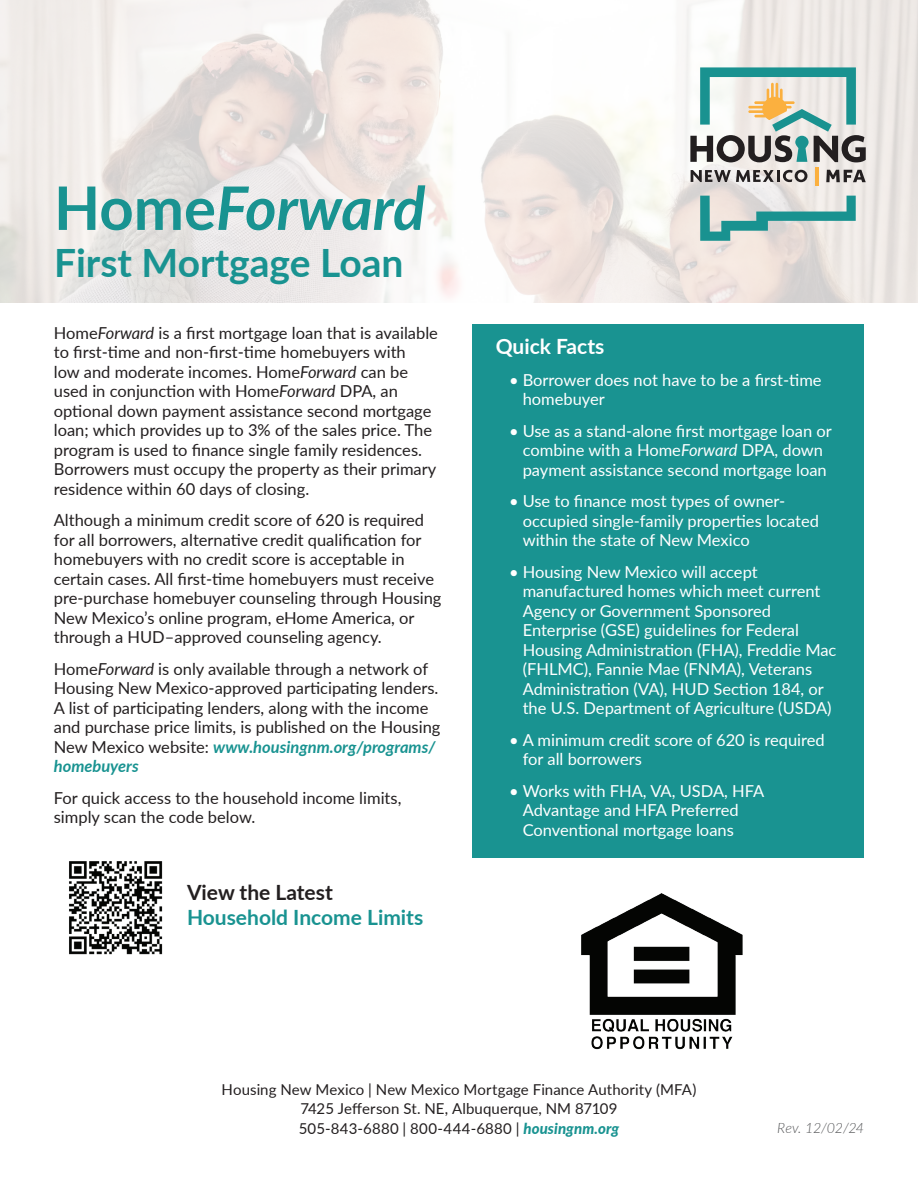
<style>
.page{position:relative;width:918px;height:1188px;background:#fff}
.page>*{position:absolute;margin:0;border:0;box-sizing:border-box;transform-origin:0 0}
.t1{font:italic 700 60px "Lato";letter-spacing:-.005em;color:#199391}
.t2{font:700 39px "Lato";color:#199391}
.t3{font:700 21px "Lato";color:#199391}
.t4{font:700 21px "Lato";color:#231f20}
.t5{font:700 21px "Lato";color:#fff}
.t6{font:16.5px/19.5px "Lato";color:#231f20}
.t7{font:16.5px/19.5px "Lato";color:#fff}
.t8{font:15px/19.5px "Lato";letter-spacing:.005em;color:#231f20;text-align:center}
.t9{font:italic 300 14.25px "Lato";letter-spacing:-.02em;color:#57585a}
.s1{font-style:normal}
.s2{font-style:italic}
.s3{font-weight:700;font-style:italic;color:#199391}
.s4{font-weight:800;font-style:italic;color:#199391}
</style>
<div class="page">
<img style="left:0;top:0;width:918px;height:303px">
<div style="left:472px;top:324px;width:392px;height:534px;background:#199391"></div>
<svg style="left:700px;top:196px;width:156px;height:45px;background:#a9c9c5"></svg>
<hr style="left:815px;top:168px;width:3px;height:18px;background:#fbb03f">
<svg style="left:691px;top:170px;width:116px;height:12px"></svg>
<svg style="left:826px;top:170px;width:40px;height:12px"></svg>
<svg style="left:690px;top:67px;width:176px;height:95px"></svg>
<img style="left:69px;top:861px;width:94px;height:94px">
<img style="left:581px;top:893px;width:162px;height:157px">
<h1 class="t1" style="left:54px;top:164px;width:373px"><span class="s1">Home</span>Forward</h1>
<h2 class="t2" style="left:54px;top:234px;width:351px">First Mortgage Loan</h2>
<p class="t6" style="left:54px;top:322px;width:386px">Home<span class="s2">Forward</span> is a first mortgage loan that is available to first-time and non-first-time homebuyers with<br>low and moderate incomes. Home<span class="s2">Forward</span> can be used in conjunction with Home<span class="s2">Forward</span> DPA, an optional down payment assistance second mortgage loan; which provides up to 3% of the sales price. The program is used to finance single family residences.<br>Borrowers must occupy the property as their primary residence within 60 days of closing.</p>
<p class="t6" style="left:54px;top:510px;width:389px">Although a minimum credit score of 620 is required for all borrowers, alternative credit qualification for homebuyers with no credit score is acceptable in certain cases. All first-time homebuyers must receive pre-purchase homebuyer counseling through Housing New Mexico’s online program, eHome America, or through a HUD–approved counseling agency.</p>
<p class="t6" style="left:54px;top:659px;width:388px">Home<span class="s2">Forward</span> is only available through a network of Housing New Mexico-approved participating lenders.<br>A list of participating lenders, along with the income and purchase price limits, is published on the Housing New Mexico website: <span class="s3">www.housingnm.org/programs/ homebuyers</span></p>
<p class="t6" style="left:54px;top:788px;width:349px">For quick access to the household income limits, simply scan the code below.</p>
<p class="t4" style="left:187px;top:877px;width:147px">View the Latest</p>
<p class="t3" style="left:187px;top:902px;width:238px">Household Income Limits</p>
<p class="t5" style="left:496px;top:331px;width:110px">Quick Facts</p>
<p class="t7" style="left:523px;top:369px;width:300px;text-indent:-13px">• Borrower does not have to be a first-time homebuyer</p>
<p class="t7" style="left:509px;top:420px;width:324px;text-align:center">• Use as a stand-alone first mortgage loan or combine with a Home<span class="s2">Forward</span> DPA, down payment assistance second mortgage loan</p>
<p class="t7" style="left:523px;top:491px;width:298px;text-indent:-13px">• Use to finance most types of owner&shy;occupied single-family properties located within the state of New Mexico</p>
<p class="t7" style="left:523px;top:561px;width:315px;text-indent:-13px">• Housing New Mexico will accept manufactured homes which meet current Agency or Government Sponsored Enterprise (GSE) guidelines for Federal Housing Administration (FHA), Freddie Mac (FHLMC), Fannie Mae (FNMA), Veterans Administration (VA), HUD Section 184, or the U.S. Department of Agriculture (USDA)</p>
<p class="t7" style="left:523px;top:729px;width:304px;text-indent:-13px">• A minimum credit score of 620 is required for all borrowers</p>
<p class="t7" style="left:523px;top:780px;width:243px;text-indent:-13px">• Works with FHA, VA, USDA, HFA<br>Advantage and HFA Preferred<br>Conventional mortgage loans</p>
<p class="t8" style="left:222px;top:1079px;width:476px">Housing New Mexico | New Mexico Mortgage Finance Authority (MFA)<br>7425 Jefferson St. NE, Albuquerque, NM 87109<br>505-843-6880 | 800-444-6880 | <span class="s4">housingnm.org</span></p>
<p class="t9" style="left:777px;top:1118px;width:88px">Rev. 12/02/24</p>
</div>
